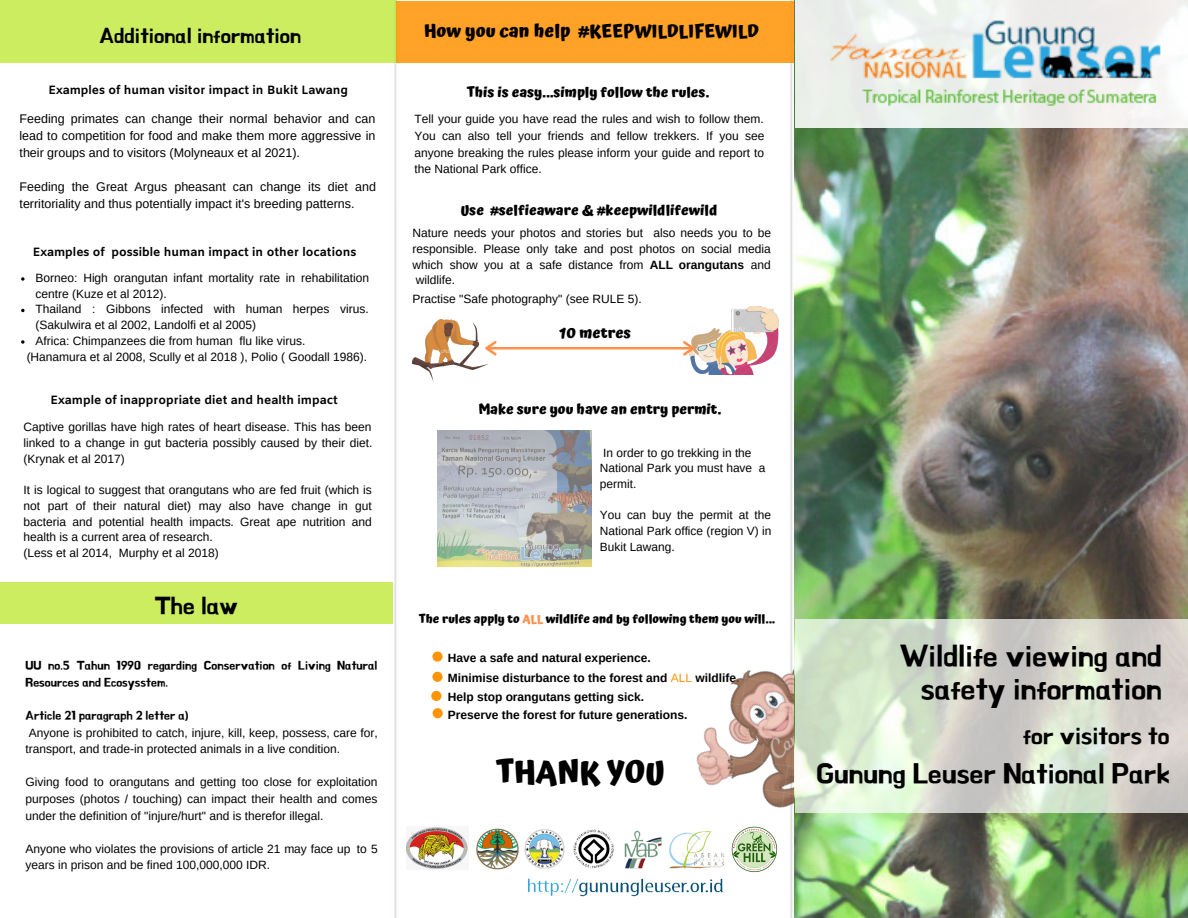
<style>
.page{position:relative;width:1188px;height:918px;background:#fff}
.page>*{position:absolute;margin:0;border:0;box-sizing:border-box;transform-origin:0 0}
.t1{font:700 31.65px "Atma";color:#000}
.t2{font:30px/33.2px "BMHANNA";color:#000;text-align:right}
.t3{font:27.75px "BMHANNA";color:#000}
.t4{font:24px "BMHANNA";color:#000}
.t5{font:21px "BMHANNA";color:#000}
.t6{font:700 18px "Atma";color:#000}
.t7{font:700 15px "Atma";color:#000}
.t8{font:700 14.1px "Atma";color:#000}
.t9{font:700 13.95px "Atma";color:#000}
.t10{font:12.45px/16.8px "Arimo";color:#000;text-align:justify}
.t11{font:12px/15.8px "Arimo";color:#000;text-align:justify}
.t12{font:700 12px/19.8px "Arimo";color:#000}
.t13{font:700 12px "Amiko";color:#000}
.t14{font:12px/16.6px "BMHANNA";color:#000}
.t15{font:700 12px "Atma";color:#000}
.t16{font:11.85px/15.6px "Arimo";color:#000}
.s1{font-weight:700}
.s2{color:#ff914d}
.s3{font-weight:400;color:#ff9406}
</style>
<div class="page">
<img style="left:0;top:0;width:1188px;height:918px">
<svg style="left:432px;top:652px;width:11px;height:10px"></svg>
<svg style="left:432px;top:672px;width:11px;height:10px"></svg>
<svg style="left:431px;top:691px;width:10px;height:10px"></svg>
<img style="left:667px;top:616px;width:128px;height:246px">
<img style="left:795px;top:0;width:392px;height:918px">
<svg style="left:796px;top:619px;width:392px;height:194px;background:#d5dbcd"></svg>
<div style="left:796px;top:0;width:392px;height:127px;background:linear-gradient(to right,#e9f0eb,#f5f2f1)"></div>
<img style="left:818px;top:15px;width:351px;height:96px">
<div style="left:102px;top:0;width:325px;height:204px;background:#fff"></div>
<div style="left:0;top:583px;width:392px;height:41px;background:#cded60"></div>
<div style="left:0;top:0;width:397px;height:63px;background:#cded60"></div>
<div style="left:397px;top:1px;width:397px;height:62px;background:#ffa227"></div>
<svg style="left:433px;top:708px;width:10px;height:10px"></svg>
<img style="left:688px;top:283px;width:91px;height:91px">
<img style="left:413px;top:320px;width:75px;height:62px">
<svg style="left:485px;top:341px;width:209px;height:15px"></svg>
<img style="left:437px;top:431px;width:154px;height:136px">
<svg style="left:21px;top:277px;width:4px;height:4px"></svg>
<svg style="left:21px;top:309px;width:4px;height:3px"></svg>
<svg style="left:21px;top:340px;width:4px;height:4px"></svg>
<img style="left:505px;top:818px;width:233px;height:89px">
<img style="left:476px;top:829px;width:42px;height:42px">
<img style="left:406px;top:826px;width:63px;height:44px">
<img style="left:731px;top:826px;width:46px;height:46px">
<h3 class="t5" style="left:100px;top:25px;width:203px">Additional information</h3>
<p class="t13" style="left:48px;top:83px;width:301px">Examples of human visitor impact in Bukit Lawang</p>
<p class="t10" style="left:20px;top:111px;width:357px">Feeding primates can change their normal behavior and can lead to competition for food and make them more aggressive in their groups and to visitors (Molyneaux et al 2021).</p>
<p class="t10" style="left:20px;top:178px;width:358px">Feeding the Great Argus pheasant can change its diet and territoriality and thus potentially impact it's breeding patterns.</p>
<p class="t13" style="left:33px;top:245px;width:325px">Examples of possible human impact in other locations</p>
<p class="t11" style="left:36px;top:270px;width:335px">Borneo: High orangutan infant mortality rate in rehabilitation</p>
<p class="t11" style="left:36px;top:286px;width:133px">centre (Kuze et al 2012).</p>
<p class="t11" style="left:36px;top:301px;width:335px">Thailand : Gibbons infected with human herpes virus.</p>
<p class="t11" style="left:36px;top:317px;width:222px">(Sakulwira et al 2002, Landolfi et al 2005)</p>
<p class="t11" style="left:36px;top:333px;width:271px">Africa: Chimpanzees die from human flu like virus.</p>
<p class="t11" style="left:27px;top:349px;width:342px">(Hanamura et al 2008, Scully et al 2018 ), Polio ( Goodall 1986).</p>
<p class="t13" style="left:51px;top:393px;width:289px">Example of inappropriate diet and health impact</p>
<p class="t11" style="left:24px;top:419px;width:350px">Captive gorillas have high rates of heart disease. This has been linked to a change in gut bacteria possibly caused by their diet. (Krynak et al 2017)</p>
<p class="t11" style="left:24px;top:482px;width:350px;text-align:left">It is logical to suggest that orangutans who are fed fruit (which is not part of their natural diet) may also have change in gut bacteria and potential health impacts. Great ape nutrition and health is a current area of research.<br>(Less et al 2014, Murphy et al 2018)</p>
<h3 class="t4" style="left:155px;top:594px;width:85px">The law</h3>
<p class="t14" style="left:26px;top:657px;width:353px">UU no.5 Tahun 1990 regarding Conservation of Living Natural<br>Resources and Ecosysstem.</p>
<p class="t14" style="left:26px;top:707px;width:165px">Article 21 paragraph 2 letter a)</p>
<p class="t11" style="left:26px;top:724px;width:354px;line-height:16.6px">Anyone is prohibited to catch, injure, kill, keep, possess, care for, transport, and trade-in protected animals in a live condition.</p>
<p class="t11" style="left:26px;top:774px;width:353px;line-height:16.6px">Giving food to orangutans and getting too close for exploitation purposes (photos / touching) can impact their health and comes under the definition of "injure/hurt" and is therefor illegal.</p>
<p class="t11" style="left:26px;top:840px;width:354px;line-height:16.6px">Anyone who violates the provisions of article 21 may face up to 5 years in prison and be fined 100,000,000 IDR.</p>
<h3 class="t6" style="left:424px;top:21px;width:336px">How you can help #KEEPWILDLIFEWILD</h3>
<p class="t9" style="left:467px;top:84px;width:244px">This is easy...simply follow the rules.</p>
<p class="t11" style="left:414px;top:111px;width:351px;line-height:16.6px">Tell your guide you have read the rules and wish to follow them.<br>You can also tell your friends and fellow trekkers. If you see anyone breaking the rules please inform your guide and report to the National Park office.</p>
<p class="t8" style="left:461px;top:202px;width:258px">Use #selfieaware &amp; #keepwildlifewild</p>
<p class="t11" style="left:413px;top:225px;width:360px">Nature needs your photos and stories but also needs you to be responsible. Please only take and post photos on social media which show you at a safe distance from <span class="s1">ALL orangutans</span> and wildlife.</p>
<p class="t11" style="left:413px;top:291px;width:231px">Practise "Safe photography" (see RULE 5).</p>
<p class="t7" style="left:559px;top:324px;width:73px">10 metres</p>
<p class="t8" style="left:478px;top:401px;width:244px">Make sure you have an entry permit.</p>
<p class="t16" style="left:600px;top:445px;width:167px">In order to go trekking in the<br>National Park you must have a permit.</p>
<p class="t16" style="left:600px;top:507px;width:173px;text-align:justify">You can buy the permit at the National Park office (region V) in Bukit Lawang.</p>
<p class="t15" style="left:419px;top:611px;width:358px">The rules apply to <span class="s2">ALL</span> wildlife and by following them you will...</p>
<p class="t12" style="left:448px;top:648px;width:293px">Have a safe and natural experience.<br>Minimise disturbance to the forest and <span class="s3">ALL</span> wildlife.<br>Help stop orangutans getting sick.</p>
<p class="t12" style="left:448px;top:705px;width:241px">Preserve the forest for future generations.</p>
<h1 class="t1" style="left:496px;top:753px;width:170px">THANK YOU</h1>
<h2 class="t2" style="left:900px;top:640px;width:264px">Wildlife viewing and safety information</h2>
<h3 class="t4" style="left:1023px;top:723px;width:148px">for visitors to</h3>
<h3 class="t3" style="left:817px;top:760px;width:355px">Gunung Leuser National Park</h3>
</div>
